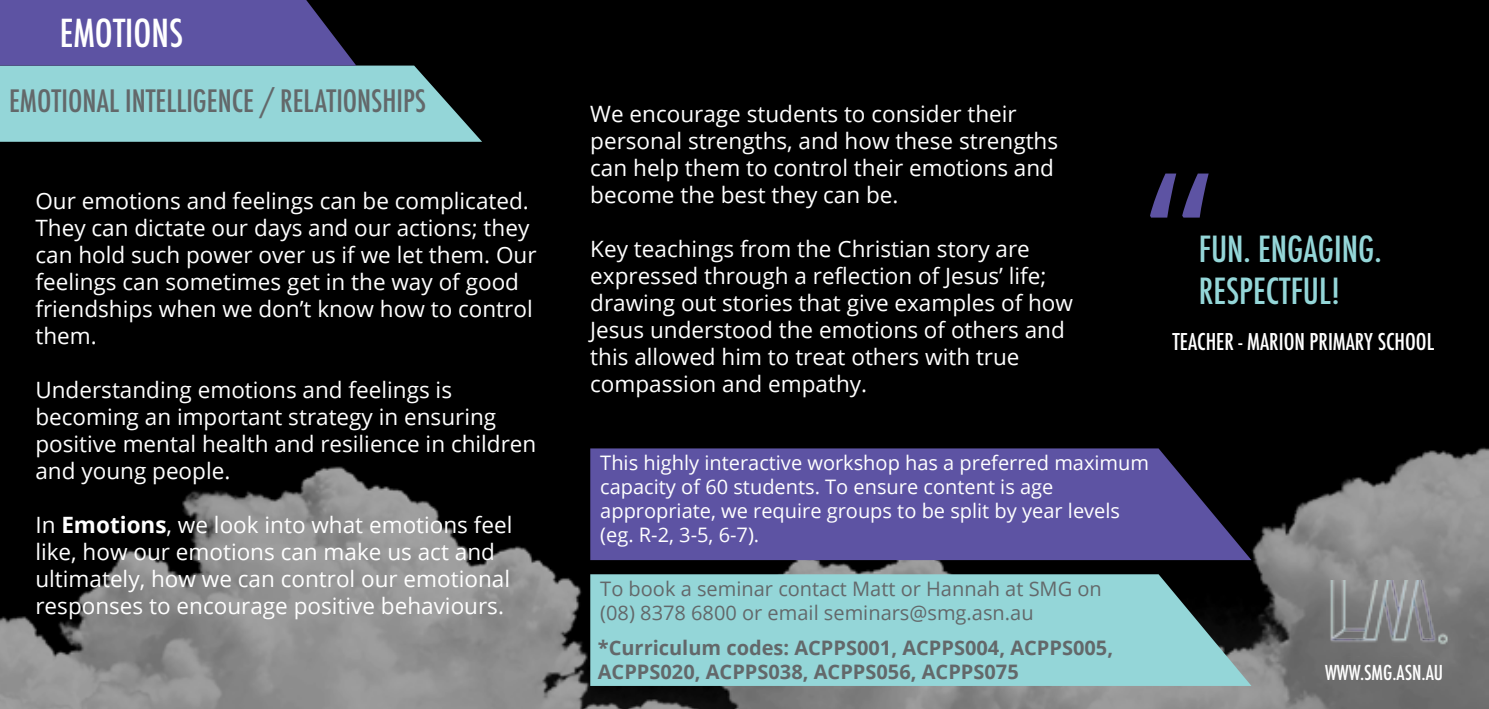
<style>
.page{position:relative;width:1489px;height:709px;background:#fff}
.page>*{position:absolute;margin:0;border:0;box-sizing:border-box;transform-origin:0 0}
.t1{font:180px "Open Sans";color:#5d53a3}
.t2{font:500 condensed 37.5px "Futura";color:#fff}
.t3{font:500 condensed 35px/42px "Futura";color:#94d6d8}
.t4{font:500 condensed 30px "Futura";color:#63686a}
.t5{font:22.5px/27px "Open Sans";color:#fff}
.t6{font:500 condensed 22.5px "Futura";color:#fff}
.t7{font:20px/24px "Open Sans";color:#fff}
.t8{font:700 20px/24px "Open Sans";color:#63686a}
.t9{font:20px/24px "Open Sans";color:#63686a}
.t10{font:500 condensed 20px "Futura";color:#fff}
.s1{font-weight:700}
</style>
<div class="page">
<div style="left:0;top:0;width:1488px;height:169px;background:#000"></div>
<img style="left:0;top:169px;width:1488px;height:540px">
<svg style="left:0;top:0;width:482px;height:142px"></svg>
<svg style="left:590px;top:448px;width:661px;height:112px;fill:#5d53a3"></svg>
<svg style="left:590px;top:574px;width:661px;height:112px;fill:#94d6d8"></svg>
<img style="left:1322px;top:580px;width:128px;height:77px">
<h2 class="t2" style="left:60px;top:9px;width:125px">EMOTIONS</h2>
<h3 class="t4" style="left:9px;top:82px;width:418px">EMOTIONAL INTELLIGENCE / RELATIONSHIPS</h3>
<p class="t5" style="left:35px;top:187px;width:502px">Our emotions and feelings can be complicated.<br>They can dictate our days and our actions; they can hold such power over us if we let them. Our feelings can sometimes get in the way of good friendships when we don’t know how to control them.</p>
<p class="t5" style="left:35px;top:376px;width:502px">Understanding emotions and feelings is becoming an important strategy in ensuring positive mental health and resilience in children and young people.</p>
<p class="t5" style="left:35px;top:511px;width:478px">In <span class="s1">Emotions</span>, we look into what emotions feel like, how our emotions can make us act and ultimately, how we can control our emotional responses to encourage positive behaviours.</p>
<p class="t5" style="left:590px;top:100px;width:469px">We encourage students to consider their personal strengths, and how these strengths can help them to control their emotions and become the best they can be.</p>
<p class="t5" style="left:590px;top:235px;width:484px">Key teachings from the Christian story are expressed through a reflection of Jesus’ life; drawing out stories that give examples of how Jesus understood the emotions of others and this allowed him to treat others with true compassion and empathy.</p>
<h1 class="t1" style="left:1147px;top:113px;width:65px">“</h1>
<h3 class="t3" style="left:1198px;top:228px;width:184px">FUN. ENGAGING.<br>RESPECTFUL!</h3>
<p class="t6" style="left:1172px;top:327px;width:263px">TEACHER - MARION PRIMARY SCHOOL</p>
<p class="t7" style="left:600px;top:450px;width:550px">This highly interactive workshop has a preferred maximum capacity of 60 students. To ensure content is age appropriate, we require groups to be split by year levels (eg. R-2, 3-5, 6-7).</p>
<p class="t9" style="left:600px;top:576px;width:503px">To book a seminar contact Matt or Hannah at SMG on (08) 8378 6800 or email seminars@smg.asn.au</p>
<p class="t8" style="left:597px;top:635px;width:517px">*Curriculum codes: ACPPS001, ACPPS004, ACPPS005,<br>ACPPS020, ACPPS038, ACPPS056, ACPPS075</p>
<p class="t10" style="left:1324px;top:659px;width:120px">WWW.SMG.ASN.AU</p>
</div>
